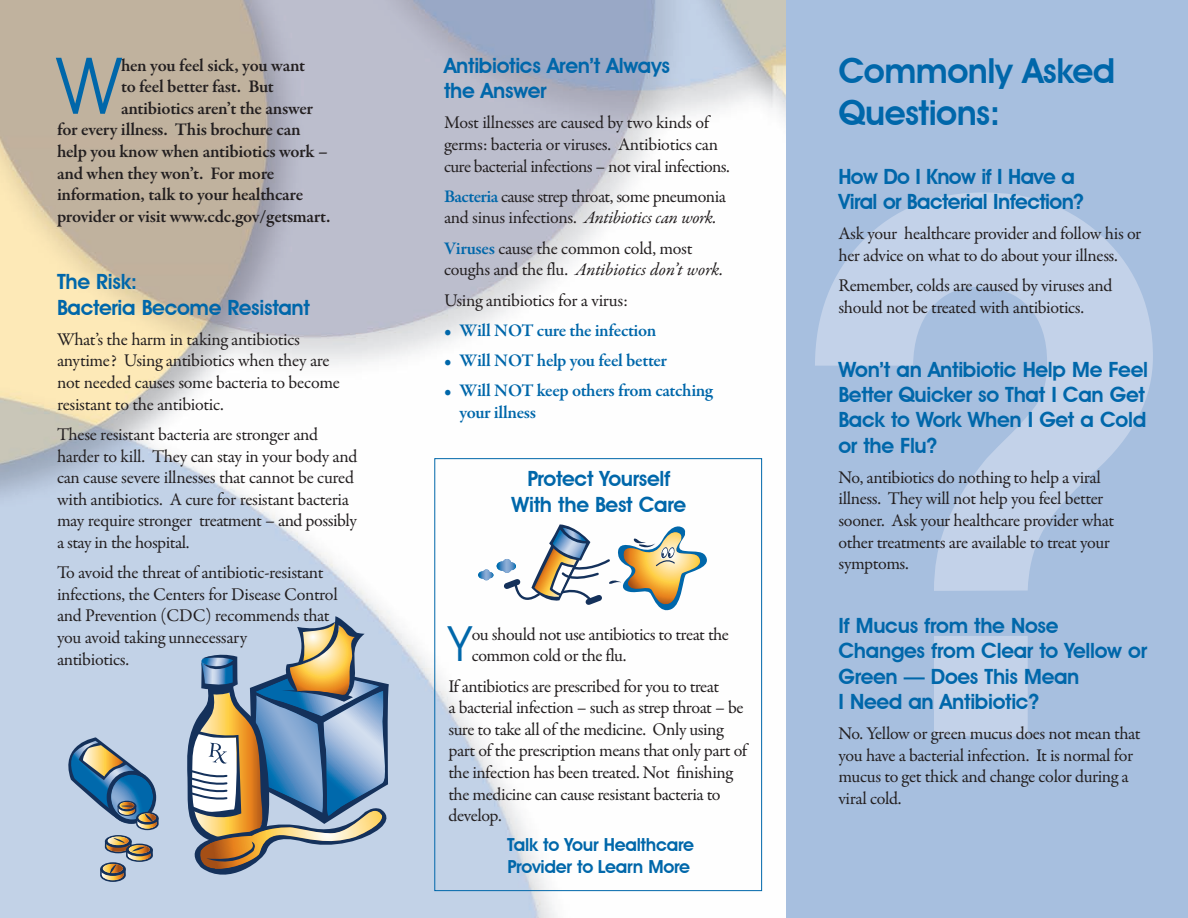
<style>
.page{position:relative;width:1188px;height:918px;background:#fff}
.page>*{position:absolute;margin:0;border:0;box-sizing:border-box;transform-origin:0 0}
.t1{font:600 750px "Avant Garde IT Cby BT";color:#c3d2e9}
.t2{font:78.75px "Avant Garde IT Cby BT";color:#0067aa}
.text_paragraph_1{font:48.45px "Avant Garde IT Cby BT";color:#0067aa}
.t3{font:600 34.5px/41.4px "Avant Garde IT Cby BT";letter-spacing:-.015em;color:#0067aa}
.text_paragraph_1-2{font:600 21px/25.2px "Avant Garde IT Cby BT";letter-spacing:-.015em;color:#0067aa}
.text_paragraph_1-3{font:18px/21.6px "Garamond Premr Pro";letter-spacing:-.025em;color:#231f20}
.t4{font:600 18px "Garamond Premr Pro";letter-spacing:-.015em;color:#231f20}
.text_paragraph_1-4{font:600 18px/21.6px "Garamond Premr Pro";letter-spacing:-.02em;color:#0067aa}
.text_paragraph_1-5{font:600 18px/21.6px "Avant Garde IT Cby BT";letter-spacing:-.015em;color:#0067aa}
.s1{font-weight:600;color:#0067aa}
.s2{font-style:italic}
</style>
<div class="page">
<img style="left:0;top:0;width:787px;height:918px">
<div style="left:787px;top:0;width:401px;height:918px;background:#a7bfdf"></div>
<div style="left:434px;top:458px;width:328px;height:433px;border:1px solid #0067aa"></div>
<svg style="left:478px;top:524px;width:229px;height:86px"></svg>
<svg style="left:168px;top:616px;width:221px;height:266px;background:#9eaab4"></svg>
<svg style="left:105px;top:835px;width:27px;height:13px"></svg>
<svg style="left:100px;top:837px;width:53px;height:45px;background:#a3a09c"></svg>
<svg style="left:58px;top:737px;width:101px;height:93px;background:#85a1b6"></svg>
<p class="t2" style="left:57px;top:38px;width:66px">W</p>
<p class="t4" style="left:121px;top:54px;width:186px">hen you feel sick, you want</p>
<p class="t4" style="left:121px;top:76px;width:154px">to feel better fast. But</p>
<p class="t4" style="left:121px;top:97px;width:194px">antibiotics aren’t the answer</p>
<p class="t4" style="left:57px;top:119px;width:245px">for every illness. This brochure can</p>
<p class="t4" style="left:57px;top:140px;width:272px">help you know when antibiotics work –</p>
<p class="t4" style="left:57px;top:162px;width:219px">and when they won’t. For more</p>
<p class="t4" style="left:57px;top:184px;width:248px">information, talk to your healthcare</p>
<p class="t4" style="left:57px;top:205px;width:275px">provider or visit www.cdc.gov/getsmart.</p>
<p class="text_paragraph_1-2" style="left:57px;top:269px;width:255px">The Risk:<br>Bacteria Become Resistant</p>
<p class="text_paragraph_1-3" style="left:57px;top:329px;width:284px">What’s the harm in taking antibiotics anytime? Using antibiotics when they are not needed causes some bacteria to become resistant to the antibiotic.</p>
<p class="text_paragraph_1-3" style="left:57px;top:424px;width:302px">These resistant bacteria are stronger and harder to kill. They can stay in your body and can cause severe illnesses that cannot be cured with antibiotics. A cure for resistant bacteria may require stronger treatment – and possibly a stay in the hospital.</p>
<p class="text_paragraph_1-3" style="left:57px;top:562px;width:282px">To avoid the threat of antibiotic-resistant infections, the Centers for Disease Control and Prevention (CDC) recommends that you avoid taking unnecessary<br>antibiotics.</p>
<p class="text_paragraph_1-2" style="left:444px;top:53px;width:228px">Antibiotics Aren’t Always the Answer</p>
<p class="text_paragraph_1-3" style="left:444px;top:112px;width:287px">Most illnesses are caused by two kinds of germs: bacteria or viruses. Antibiotics can cure bacterial infections – not viral infections.</p>
<p class="text_paragraph_1-3" style="left:444px;top:186px;width:283px"><span class="s1">Bacteria</span> cause strep throat, some pneumonia and sinus infections. <span class="s2">Antibiotics can work.</span></p>
<p class="text_paragraph_1-3" style="left:444px;top:238px;width:281px"><span class="s1">Viruses</span> cause the common cold, most coughs and the flu. <span class="s2">Antibiotics don’t work.</span></p>
<p class="text_paragraph_1-3" style="left:444px;top:289px;width:185px">Using antibiotics for a virus:</p>
<p class="text_paragraph_1-4" style="left:444px;top:320px;width:214px">• Will NOT cure the infection</p>
<p class="text_paragraph_1-4" style="left:444px;top:350px;width:224px">• Will NOT help you feel better</p>
<p class="text_paragraph_1-4" style="left:459px;top:380px;width:255px;text-indent:-15px">• Will NOT keep others from catching your illness</p>
<p class="text_paragraph_1-2" style="left:512px;top:466px;width:176px;text-align:center">Protect Yourself<br>With the Best Care</p>
<p class="text_paragraph_1" style="left:448px;top:615px;width:25px">Y</p>
<p class="text_paragraph_1-3" style="left:472px;top:624px;width:259px">ou should not use antibiotics to treat the common cold or the flu.</p>
<p class="text_paragraph_1-3" style="left:448px;top:676px;width:300px">If antibiotics are prescribed for you to treat<br>a bacterial infection – such as strep throat – be sure to take all of the medicine. Only using part of the prescription means that only part of the infection has been treated. Not finishing the medicine can cause resistant bacteria to develop.</p>
<p class="text_paragraph_1-5" style="left:507px;top:834px;width:188px">Talk to Your Healthcare<br>Provider to Learn More</p>
<p class="t3" style="left:838px;top:50px;width:278px">Commonly Asked<br>Questions:</p>
<p class="text_paragraph_1-2" style="left:838px;top:164px;width:247px">How Do I Know if I Have a<br>Viral or Bacterial Infection?</p>
<p class="text_paragraph_1-3" style="left:838px;top:223px;width:304px">Ask your healthcare provider and follow his or her advice on what to do about your illness.</p>
<p class="text_paragraph_1-3" style="left:838px;top:275px;width:276px">Remember, colds are caused by viruses and should not be treated with antibiotics.</p>
<p class="t1" style="left:793px;top:19px;width:383px">?</p>
<p class="text_paragraph_1-2" style="left:838px;top:357px;width:311px">Won’t an Antibiotic Help Me Feel<br>Better Quicker so That I Can Get<br>Back to Work When I Get a Cold or the Flu?</p>
<p class="text_paragraph_1-3" style="left:838px;top:467px;width:277px">No, antibiotics do nothing to help a viral illness. They will not help you feel better sooner. Ask your healthcare provider what other treatments are available to treat your symptoms.</p>
<p class="text_paragraph_1-2" style="left:838px;top:613px;width:310px">If Mucus from the Nose<br>Changes from Clear to Yellow or<br>Green — Does This Mean<br>I Need an Antibiotic?</p>
<p class="text_paragraph_1-3" style="left:838px;top:723px;width:304px">No. Yellow or green mucus does not mean that you have a bacterial infection. It is normal for mucus to get thick and change color during a viral cold.</p>
</div>
